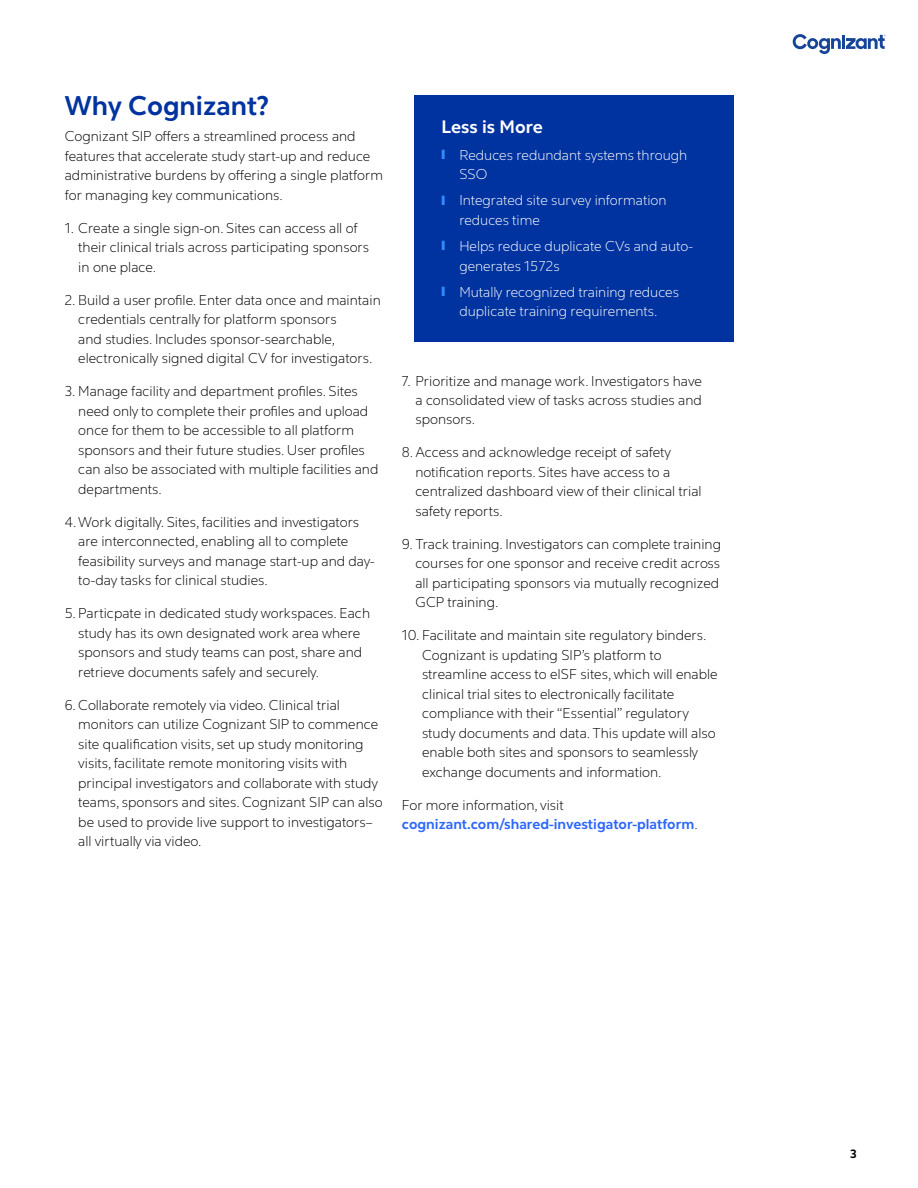
<style>
.page{position:relative;width:918px;height:1188px;background:#fff}
.page>*{position:absolute;margin:0;border:0;box-sizing:border-box;transform-origin:0 0}
.t1{font:700 27px "Cognizant Sans";color:#0033a0}
.t2{font:700 18px "Cognizant Sans";color:#fff}
.t3{font:300 14.25px/19.5px "Cognizant Sans";color:#000}
.t4{font:300 14.25px/19.5px "Cognizant Sans";color:#fff}
.t5{font:700 14.25px/19.5px "Cognizant Sans";color:#2d67ff}
.t6{font:700 12px "Cognizant Sans";color:#000}
.s1{color:#328dff}
.s2{font-weight:300;color:#000}
</style>
<div class="page">
<svg style="left:793px;top:34px;width:92px;height:20px"></svg>
<div style="left:414px;top:95px;width:320px;height:246px;background:#0033a0"></div>
<h1 class="t1" style="left:65px;top:88px;width:206px">Why Cognizant?</h1>
<p class="t3" style="left:65px;top:127px;width:320px">Cognizant SIP offers a streamlined process and features that accelerate study start-up and reduce administrative burdens by offering a single platform for managing key communications.</p>
<p class="t3" style="left:78px;top:218px;width:292px;text-indent:-13px">1. Create a single sign-on. Sites can access all of their clinical trials across participating sponsors in one place.</p>
<p class="t3" style="left:78px;top:290px;width:304px;text-indent:-13px">2. Build a user profile. Enter data once and maintain credentials centrally for platform sponsors<br>and studies. Includes sponsor-searchable, electronically signed digital CV for investigators.</p>
<p class="t3" style="left:78px;top:382px;width:302px;text-indent:-13px">3. Manage facility and department profiles. Sites need only to complete their profiles and upload once for them to be accessible to all platform sponsors and their future studies. User profiles can also be associated with multiple facilities and departments.</p>
<p class="t3" style="left:78px;top:512px;width:298px;text-indent:-13px">4.Work digitally. Sites, facilities and investigators are interconnected, enabling all to complete feasibility surveys and manage start-up and day&shy;to-day tasks for clinical studies.</p>
<p class="t3" style="left:78px;top:604px;width:293px;text-indent:-13px">5. Particpate in dedicated study workspaces. Each study has its own designated work area where sponsors and study teams can post, share and retrieve documents safely and securely.</p>
<p class="t3" style="left:78px;top:695px;width:306px;text-indent:-13px">6. Collaborate remotely via video. Clinical trial monitors can utilize Cognizant SIP to commence site qualification visits, set up study monitoring visits, facilitate remote monitoring visits with principal investigators and collaborate with study teams, sponsors and sites. Cognizant SIP can also be used to provide live support to investigators– all virtually via video.</p>
<p class="t2" style="left:441px;top:115px;width:103px">Less is More</p>
<p class="t4" style="left:459px;top:145px;width:229px;text-indent:-18px"><span class="s1">❙</span> Reduces redundant systems through<br>SSO</p>
<p class="t4" style="left:459px;top:191px;width:209px;text-indent:-18px"><span class="s1">❙</span> Integrated site survey information reduces time</p>
<p class="t4" style="left:459px;top:237px;width:235px;text-indent:-18px"><span class="s1">❙</span> Helps reduce duplicate CVs and auto&shy;generates 1572s</p>
<p class="t4" style="left:441px;top:282px;width:239px;text-align:center"><span class="s1">❙</span> Mutally recognized training reduces duplicate training requirements.</p>
<p class="t3" style="left:415px;top:371px;width:288px;text-align:justify;text-indent:-13px">7. Prioritize and manage work. Investigators have a consolidated view of tasks across studies and sponsors.</p>
<p class="t3" style="left:415px;top:443px;width:288px;text-indent:-13px">8.Access and acknowledge receipt of safety notification reports. Sites have access to a centralized dashboard view of their clinical trial safety reports.</p>
<p class="t3" style="left:415px;top:535px;width:307px;text-indent:-13px">9. Track training. Investigators can complete training courses for one sponsor and receive credit across all participating sponsors via mutually recognized GCP training.</p>
<p class="t3" style="left:422px;top:626px;width:297px;text-indent:-20px">10. Facilitate and maintain site regulatory binders.<br>Cognizant is updating SIP’s platform to streamline access to eISF sites, which will enable clinical trial sites to electronically facilitate compliance with their “Essential” regulatory study documents and data. This update will also enable both sites and sponsors to seamlessly exchange documents and information.</p>
<p class="t5" style="left:402px;top:795px;width:297px"><span class="s2">For more information, visit </span>cognizant.com/shared-investigator-platform<span class="s2">.</span></p>
<p class="t6" style="left:850px;top:1146px;width:8px">3</p>
</div>
